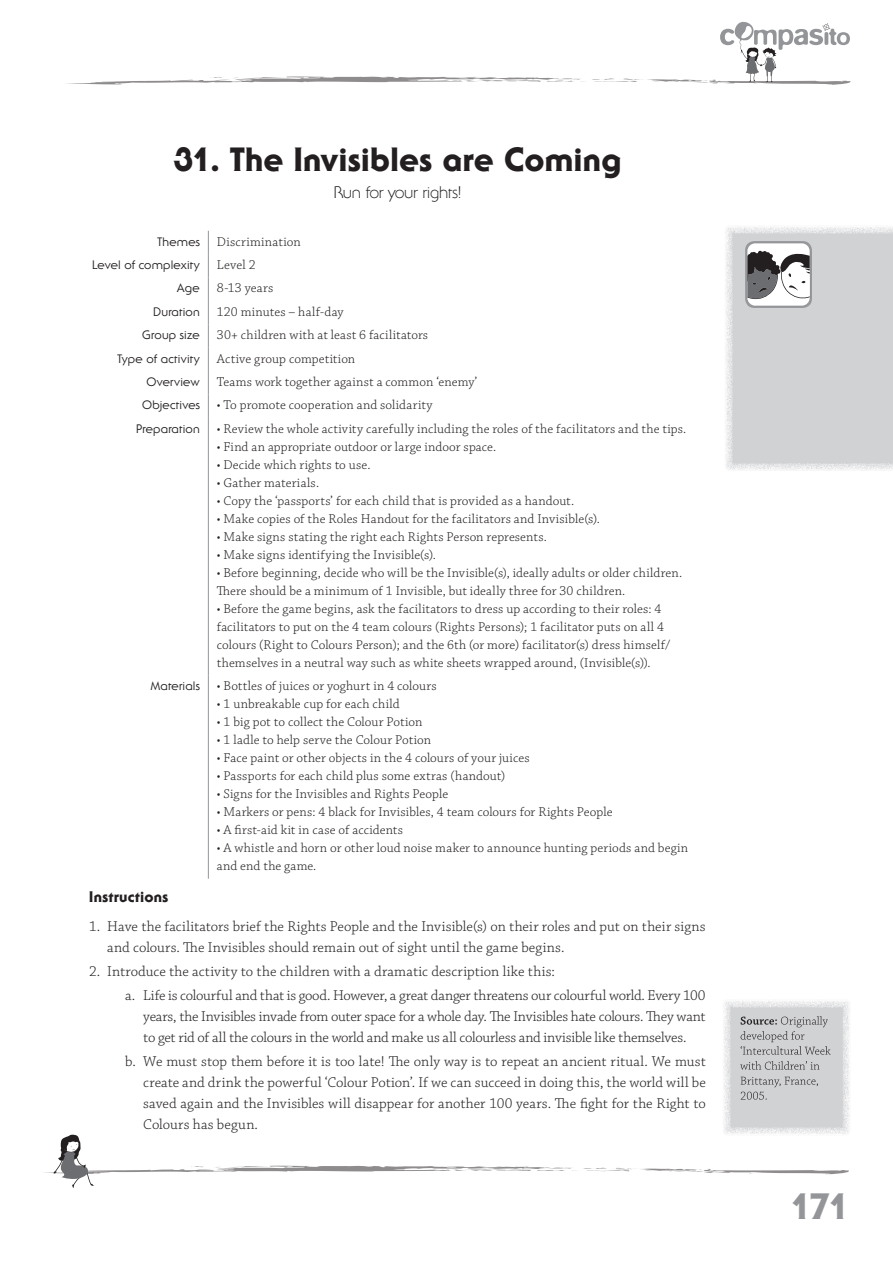
<style>
.page{position:relative;width:893px;height:1263px;background:#fff}
.page>*{position:absolute;margin:0;border:0;box-sizing:border-box;transform-origin:0 0}
.t1{font:36px "Serif Gothic Heavy H";color:#939598}
.t2{font:33px "Serif Gothic Heavy H";color:#231f20}
.t3{font:16.5px "Serif Gothic L";letter-spacing:-.01em;color:#231f20}
.t4{font:300 15px/21px "Chaparral Pro";letter-spacing:-.005em;color:#231f20}
.t5{font:15px "Serif Gothic Heavy H";letter-spacing:.015em;color:#231f20}
.t6{font:300 13.5px/18px "Chaparral Pro";letter-spacing:.01em;color:#231f20}
.t7{font:12px "Serif Gothic Roman H";letter-spacing:.015em;color:#231f20}
</style>
<div class="page">
<svg style="left:44px;top:1135px;width:805px;height:53px"></svg>
<svg style="left:67px;top:22px;width:783px;height:63px"></svg>
<svg style="left:208px;top:231px;width:1px;height:187px"></svg>
<hr style="left:208px;top:418px;width:1px;height:257px;background:#939598">
<hr style="left:208px;top:675px;width:1px;height:204px;background:#939598">
<img style="left:723px;top:1001px;width:127px;height:133px">
<img style="left:725px;top:227px;width:168px;height:244px">
<svg style="left:746px;top:242px;width:65px;height:65px"></svg>
<div style="left:745px;top:241px;width:67px;height:67px;border:2px solid #939598;border-radius:9px"></div>
<h2 class="t2" style="left:174px;top:139px;width:449px">31. The Invisibles are Coming</h2>
<p class="t3" style="left:334px;top:182px;width:129px">Run for your rights!</p>
<p class="t7" style="left:158px;top:234px;width:44px">Themes</p>
<p class="t6" style="left:217px;top:233px;width:85px">Discrimination</p>
<p class="t7" style="left:92px;top:257px;width:109px">Level of complexity</p>
<p class="t6" style="left:217px;top:256px;width:40px">Level 2</p>
<p class="t7" style="left:177px;top:281px;width:24px">Age</p>
<p class="t6" style="left:217px;top:280px;width:58px">8-13 years</p>
<p class="t7" style="left:153px;top:304px;width:48px">Duration</p>
<p class="t6" style="left:217px;top:303px;width:128px">120 minutes – half-day</p>
<p class="t7" style="left:142px;top:328px;width:59px">Group size</p>
<p class="t6" style="left:217px;top:326px;width:213px">30+ children with at least 6 facilitators</p>
<p class="t7" style="left:117px;top:351px;width:84px">Type of activity</p>
<p class="t6" style="left:217px;top:350px;width:140px">Active group competition</p>
<p class="t7" style="left:146px;top:374px;width:55px">Overview</p>
<p class="t6" style="left:217px;top:373px;width:262px">Teams work together against a common ‘enemy’</p>
<p class="t7" style="left:142px;top:398px;width:59px">Objectives</p>
<p class="t6" style="left:217px;top:397px;width:217px">• To promote cooperation and solidarity</p>
<p class="t7" style="left:136px;top:421px;width:65px">Preparation</p>
<p class="t6" style="left:217px;top:420px;width:471px">• Review the whole activity carefully including the roles of the facilitators and the tips.</p>
<p class="t6" style="left:217px;top:438px;width:281px">• Find an appropriate outdoor or large indoor space.</p>
<p class="t6" style="left:217px;top:456px;width:155px">• Decide which rights to use.</p>
<p class="t6" style="left:217px;top:474px;width:104px">• Gather materials.</p>
<p class="t6" style="left:217px;top:492px;width:359px">• Copy the ‘passports’ for each child that is provided as a handout.</p>
<p class="t6" style="left:217px;top:510px;width:385px">• Make copies of the Roles Handout for the facilitators and Invisible(s).</p>
<p class="t6" style="left:217px;top:528px;width:331px">• Make signs stating the right each Rights Person represents.</p>
<p class="t6" style="left:217px;top:546px;width:221px">• Make signs identifying the Invisible(s).</p>
<p class="t6" style="left:217px;top:564px;width:467px">• Before beginning, decide who will be the Invisible(s), ideally adults or older children.<br>There should be a minimum of 1 Invisible, but ideally three for 30 children.</p>
<p class="t6" style="left:217px;top:600px;width:455px">• Before the game begins, ask the facilitators to dress up according to their roles: 4 facilitators to put on the 4 team colours (Rights Persons); 1 facilitator puts on all 4 colours (Right to Colours Person); and the 6th (or more) facilitator(s) dress himself/ themselves in a neutral way such as white sheets wrapped around, (Invisible(s)).</p>
<p class="t7" style="left:151px;top:679px;width:51px">Materials</p>
<p class="t6" style="left:217px;top:677px;width:221px">• Bottles of juices or yoghurt in 4 colours</p>
<p class="t6" style="left:217px;top:695px;width:184px">• 1 unbreakable cup for each child</p>
<p class="t6" style="left:217px;top:713px;width:207px">• 1 big pot to collect the Colour Potion</p>
<p class="t6" style="left:217px;top:731px;width:216px">• 1 ladle to help serve the Colour Potion</p>
<p class="t6" style="left:217px;top:749px;width:314px">• Face paint or other objects in the 4 colours of your juices</p>
<p class="t6" style="left:217px;top:767px;width:290px">• Passports for each child plus some extras (handout)</p>
<p class="t6" style="left:217px;top:785px;width:233px">• Signs for the Invisibles and Rights People</p>
<p class="t6" style="left:217px;top:803px;width:397px">• Markers or pens: 4 black for Invisibles, 4 team colours for Rights People</p>
<p class="t6" style="left:217px;top:821px;width:188px">• A first-aid kit in case of accidents</p>
<p class="t6" style="left:217px;top:839px;width:473px">• A whistle and horn or other loud noise maker to announce hunting periods and begin and end the game.</p>
<p class="t5" style="left:89px;top:887px;width:80px">Instructions</p>
<p class="t4" style="left:107px;top:916px;width:600px;text-indent:-18px">1. Have the facilitators brief the Rights People and the Invisible(s) on their roles and put on their signs and colours. The Invisibles should remain out of sight until the game begins.</p>
<p class="t4" style="left:125px;top:960px;width:582px;line-height:24.2px;text-indent:-36px">2. Introduce the activity to the children with a dramatic description like this:<br>a. Life is colourful and that is good. However, a great danger threatens our colourful world. Every 100</p>
<p class="t4" style="left:143px;top:1006px;width:564px">years, the Invisibles invade from outer space for a whole day. The Invisibles hate colours. They want to get rid of all the colours in the world and make us all colourless and invisible like themselves.</p>
<p class="t4" style="left:143px;top:1052px;width:564px;text-align:justify;text-indent:-18px">b. We must stop them before it is too late! The only way is to repeat an ancient ritual. We must create and drink the powerful ‘Colour Potion’. If we can succeed in doing this, the world will be saved again and the Invisibles will disappear for another 100 years. The fight for the Right to Colours has begun.</p>
<h1 class="t1" style="left:790px;top:1184px;width:62px">171</h1>
</div>
